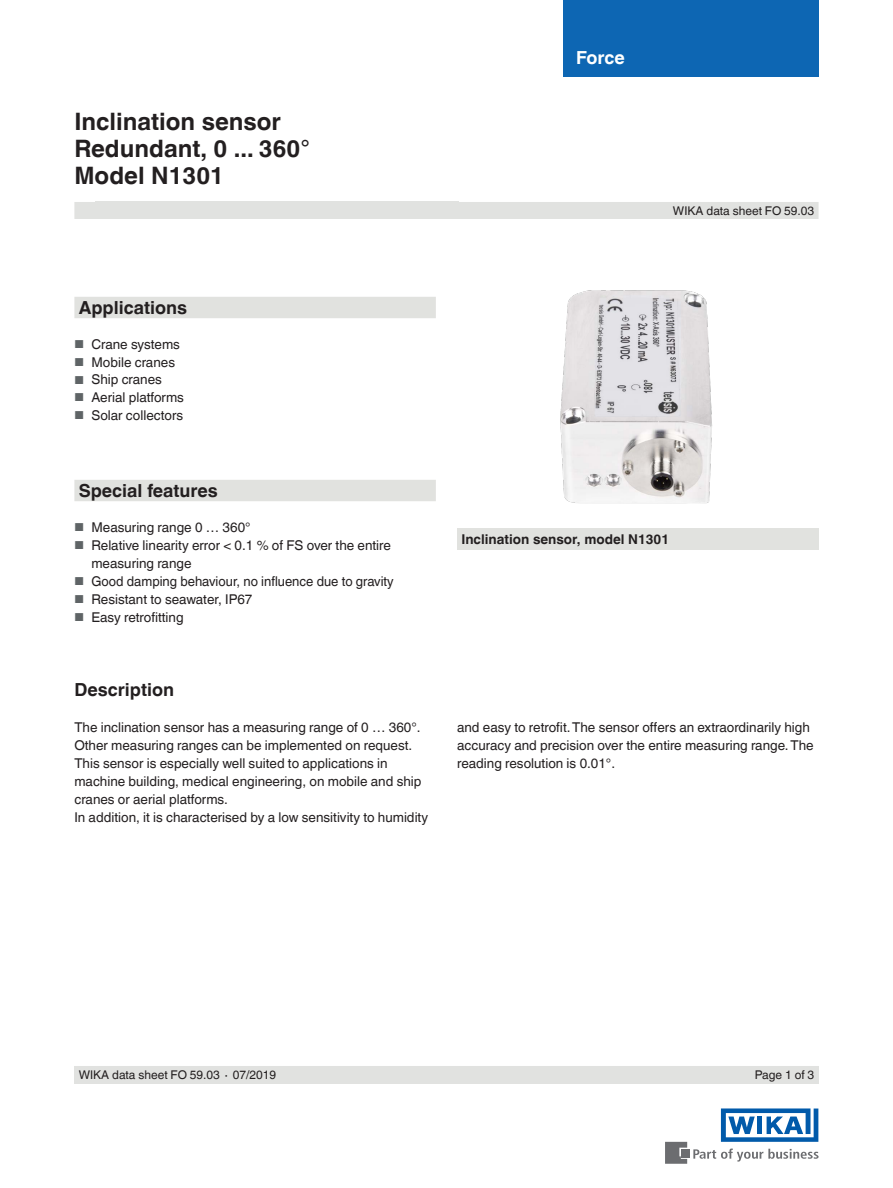
<style>
.page{position:relative;width:893px;height:1188px;background:#fff}
.page>*{position:absolute;margin:0;border:0;box-sizing:border-box;transform-origin:0 0}
.t1{font:700 24px/27px "Helvetica World";color:#231f20}
.t2{font:700 18px "Helvetica World";color:#231f20}
.t3{font:700 18px "Helvetica World";letter-spacing:-.005em;color:#fff}
.t4{font:13.5px/18px "Helvetica World";color:#231f20}
.t5{font:700 13.5px "Helvetica World";color:#231f20}
.t6{font:12px "Helvetica World";color:#231f20}
.s1{font-size:11.55px;color:#5f6466}
</style>
<div class="page">
<svg style="left:693px;top:1149px;width:126px;height:13px"></svg>
<div style="left:682px;top:1150px;width:8px;height:8px;background:#6c6d70"></div>
<svg style="left:665px;top:1142px;width:22px;height:22px"></svg>
<svg style="left:721px;top:1108px;width:97px;height:34px"></svg>
<div style="left:563px;top:0;width:256px;height:77px;background:#0d66b3"></div>
<div style="left:74px;top:202px;width:745px;height:17px;background:#e1e2e0"></div>
<div style="left:96px;top:202px;width:363px;height:17px;background:#e1e2e0"></div>
<div style="left:74px;top:1066px;width:745px;height:18px;background:#e1e2e0"></div>
<img style="left:560px;top:290px;width:152px;height:214px">
<svg style="left:74px;top:297px;width:362px;height:204px"></svg>
<div style="left:457px;top:529px;width:362px;height:21px;background:#e1e2df"></div>
<h1 class="t1" style="left:74px;top:108px;width:237px">Inclination sensor<br>Redundant, 0 ... 360°<br>Model N1301</h1>
<h2 class="t2" style="left:79px;top:297px;width:110px">Applications</h2>
<p class="t4" style="left:74px;top:336px;width:107px"><span class="s1">■</span> Crane systems</p>
<p class="t4" style="left:74px;top:353px;width:102px"><span class="s1">■</span> Mobile cranes</p>
<p class="t4" style="left:74px;top:371px;width:89px"><span class="s1">■</span> Ship cranes</p>
<p class="t4" style="left:74px;top:388px;width:111px"><span class="s1">■</span> Aerial platforms</p>
<p class="t4" style="left:74px;top:406px;width:110px"><span class="s1">■</span> Solar collectors</p>
<h2 class="t2" style="left:79px;top:480px;width:141px">Special features</h2>
<p class="t4" style="left:74px;top:519px;width:178px"><span class="s1">■</span> Measuring range 0 … 360°</p>
<p class="t4" style="left:91px;top:537px;width:301px;text-indent:-17px"><span class="s1">■</span> Relative linearity error &lt; 0.1 % of FS over the entire measuring range</p>
<p class="t4" style="left:74px;top:573px;width:321px"><span class="s1">■</span> Good damping behaviour, no influence due to gravity</p>
<p class="t4" style="left:74px;top:591px;width:180px"><span class="s1">■</span> Resistant to seawater, IP67</p>
<p class="t4" style="left:74px;top:609px;width:111px"><span class="s1">■</span> Easy retrofitting</p>
<h2 class="t3" style="left:576px;top:47px;width:50px">Force</h2>
<p class="t6" style="left:673px;top:204px;width:143px">WIKA data sheet FO 59.03</p>
<p class="t5" style="left:461px;top:532px;width:209px">Inclination sensor, model N1301</p>
<h2 class="t2" style="left:74px;top:679px;width:101px">Description</h2>
<p class="t4" style="left:74px;top:719px;width:355px">The inclination sensor has a measuring range of 0 … 360°.<br>Other measuring ranges can be implemented on request.<br>This sensor is especially well suited to applications in machine building, medical engineering, on mobile and ship cranes or aerial platforms.<br>In addition, it is characterised by a low sensitivity to humidity</p>
<p class="t4" style="left:457px;top:719px;width:358px">and easy to retrofit. The sensor offers an extraordinarily high accuracy and precision over the entire measuring range. The reading resolution is 0.01°.</p>
<p class="t6" style="left:79px;top:1068px;width:199px">WIKA data sheet FO 59.03 ∙ 07/2019</p>
<p class="t6" style="left:755px;top:1068px;width:61px">Page 1 of 3</p>
</div>
